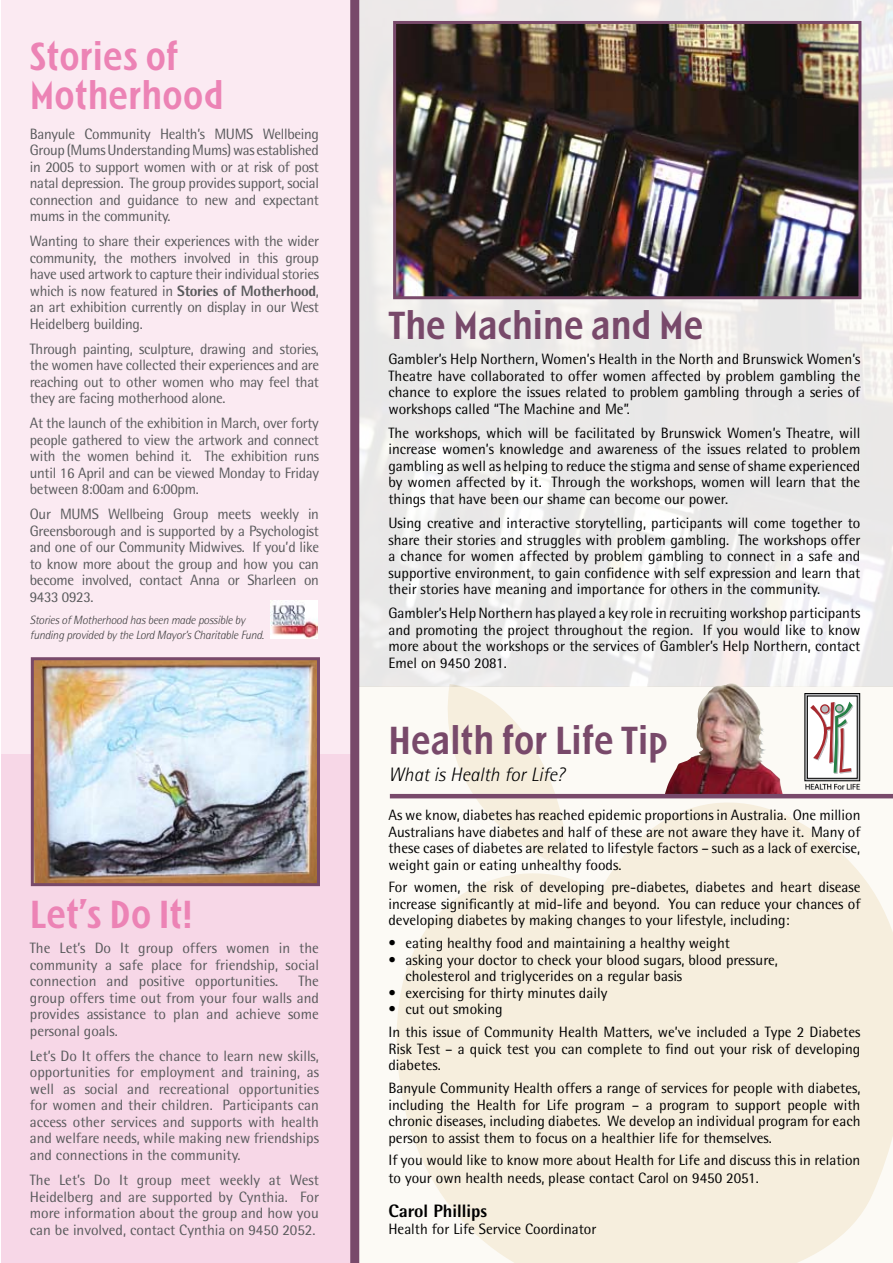
<style>
.page{position:relative;width:893px;height:1263px;background:#fff}
.page>*{position:absolute;margin:0;border:0;box-sizing:border-box;transform-origin:0 0}
.t1{font:500 37.5px "Linotype Spitz";color:#78496a}
.t2{font:500 37.5px/39px "Linotype Spitz";color:#ec83b5}
.t3{font:italic 300 19.5px "Rotis Semi Sans";color:#000}
.t4{font:800 18px "Rotis Semi Sans";color:#000}
.t5{font:15px/16.5px "Rotis Semi Sans";color:#000;text-align:justify}
.t6{font:15px/16.5px "Rotis Semi Sans";letter-spacing:-.02em;color:#58595b;text-align:justify}
.t7{font:italic 300 12px/15px "Rotis Semi Sans";letter-spacing:-.02em;color:#414142}
.s1{font-weight:800}
</style>
<div class="page">
<div style="left:1px;top:0;width:353px;height:868px;background:#fbeaf2"></div>
<div style="left:1px;top:754px;width:353px;height:509px;background:#f7d7e7"></div>
<img style="left:35px;top:661px;width:281px;height:221px">
<div style="left:31px;top:657px;width:289px;height:229px;border:3px solid #78496a"></div>
<div style="left:354px;top:687px;width:539px;height:576px;background:#fcfaf5"></div>
<svg style="left:448px;top:687px;width:94px;height:75px"></svg>
<svg style="left:389px;top:762px;width:504px;height:501px;fill:#f6eedd"></svg>
<img style="left:359px;top:0;width:534px;height:687px">
<div style="left:350px;top:0;width:9px;height:1263px;background:#78496a"></div>
<img style="left:397px;top:25px;width:460px;height:270px">
<div style="left:393px;top:21px;width:468px;height:278px;border:3px solid #78496a"></div>
<img style="left:665px;top:683px;width:118px;height:111px">
<hr style="left:390px;top:794px;width:503px;height:4px;background:#78496a">
<svg style="left:807px;top:695px;width:51px;height:84px"></svg>
<div style="left:805px;top:693px;width:55px;height:88px;border:1px solid #000"></div>
<div style="left:807px;top:696px;width:50px;height:82px;background:#fff;border:1px solid #000"></div>
<svg style="left:810px;top:701px;width:43px;height:73px"></svg>
<div style="left:821px;top:706px;width:7px;height:6px;background:#bcbdc0;border-radius:50%"></div>
<svg style="left:805px;top:784px;width:56px;height:6px"></svg>
<img style="left:270px;top:600px;width:48px;height:38px">
<h1 class="t2" style="left:30px;top:37px;width:195px">Stories of<br>Motherhood</h1>
<p class="t6" style="left:30px;top:125px;width:291px">Banyule Community Health’s MUMS Wellbeing Group (Mums Understanding Mums) was established in 2005 to support women with or at risk of post natal depression. The group provides support, social connection and guidance to new and expectant mums in the community.</p>
<p class="t6" style="left:30px;top:233px;width:291px">Wanting to share their experiences with the wider community, the mothers involved in this group have used artwork to capture their individual stories which is now featured in <span class="s1">Stories of Motherhood</span>, an art exhibition currently on display in our West Heidelberg building.</p>
<p class="t6" style="left:30px;top:340px;width:291px">Through painting, sculpture, drawing and stories, the women have collected their experiences and are reaching out to other women who may feel that they are facing motherhood alone.</p>
<p class="t6" style="left:30px;top:415px;width:291px">At the launch of the exhibition in March, over forty people gathered to view the artwork and connect with the women behind it. The exhibition runs until 16 April and can be viewed Monday to Friday between 8:00am and 6:00pm.</p>
<p class="t6" style="left:30px;top:506px;width:291px">Our MUMS Wellbeing Group meets weekly in Greensborough and is supported by a Psychologist and one of our Community Midwives. If you’d like to know more about the group and how you can become involved, contact Anna or Sharleen on 9433 0923.</p>
<p class="t7" style="left:30px;top:612px;width:236px">Stories of Motherhood has been made possible by funding provided by the Lord Mayor’s Charitable Fund.</p>
<h1 class="t2" style="left:30px;top:895px;width:164px">Let’s Do It!</h1>
<p class="t6" style="left:30px;top:940px;width:291px">The Let’s Do It group offers women in the community a safe place for friendship, social connection and positive opportunities.</p>
<p class="t6" style="left:30px;top:973px;width:291px;text-indent:268px">The group offers time out from your four walls and provides assistance to plan and achieve some personal goals.</p>
<p class="t6" style="left:30px;top:1047px;width:291px">Let’s Do It offers the chance to learn new skills, opportunities for employment and training, as well as social and recreational opportunities for women and their children. Participants can access other services and supports with health and welfare needs, while making new friendships and connections in the community.</p>
<p class="t6" style="left:30px;top:1171px;width:291px">The Let’s Do It group meet weekly at West Heidelberg and are supported by Cynthia. For more information about the group and how you can be involved, contact Cynthia on 9450 2052.</p>
<h1 class="t1" style="left:388px;top:303px;width:316px">The Machine and Me</h1>
<p class="t5" style="left:388px;top:351px;width:473px">Gambler’s Help Northern, Women’s Health in the North and Brunswick Women’s Theatre have collaborated to offer women affected by problem gambling the chance to explore the issues related to problem gambling through a series of workshops called “The Machine and Me”.</p>
<p class="t5" style="left:388px;top:424px;width:473px">The workshops, which will be facilitated by Brunswick Women’s Theatre, will increase women’s knowledge and awareness of the issues related to problem gambling as well as helping to reduce the stigma and sense of shame experienced by women affected by it. Through the workshops, women will learn that the things that have been our shame can become our power.</p>
<p class="t5" style="left:388px;top:515px;width:473px">Using creative and interactive storytelling, participants will come together to share their stories and struggles with problem gambling. The workshops offer a chance for women affected by problem gambling to connect in a safe and supportive environment, to gain confidence with self expression and learn that their stories have meaning and importance for others in the community.</p>
<p class="t5" style="left:388px;top:605px;width:474px">Gambler’s Help Northern has played a key role in recruiting workshop participants and promoting the project throughout the region. If you would like to know more about the workshops or the services of Gambler’s Help Northern, contact Emel on 9450 2081.</p>
<h1 class="t1" style="left:388px;top:718px;width:281px">Health for Life Tip</h1>
<h2 class="t3" style="left:388px;top:762px;width:178px">What is Health for Life?</h2>
<p class="t5" style="left:388px;top:807px;width:474px">As we know, diabetes has reached epidemic proportions in Australia. One million Australians have diabetes and half of these are not aware they have it. Many of these cases of diabetes are related to lifestyle factors – such as a lack of exercise, weight gain or eating unhealthy foods.</p>
<p class="t5" style="left:388px;top:879px;width:474px">For women, the risk of developing pre-diabetes, diabetes and heart disease increase significantly at mid-life and beyond. You can reduce your chances of developing diabetes by making changes to your lifestyle, including:</p>
<p class="t5" style="left:388px;top:935px;width:343px">• eating healthy food and maintaining a healthy weight</p>
<p class="t5" style="left:405px;top:951px;width:374px;text-indent:-17px">• asking your doctor to check your blood sugars, blood pressure, cholesterol and triglycerides on a regular basis</p>
<p class="t5" style="left:388px;top:984px;width:220px">• exercising for thirty minutes daily</p>
<p class="t5" style="left:388px;top:998px;width:473px;line-height:22.8px">• cut out smoking<br>In this issue of Community Health Matters, we’ve included a Type 2 Diabetes</p>
<p class="t5" style="left:388px;top:1040px;width:473px">Risk Test – a quick test you can complete to find out your risk of developing diabetes.</p>
<p class="t5" style="left:388px;top:1080px;width:474px">Banyule Community Health offers a range of services for people with diabetes, including the Health for Life program – a program to support people with chronic diseases, including diabetes. We develop an individual program for each person to assist them to focus on a healthier life for themselves.</p>
<p class="t5" style="left:388px;top:1152px;width:473px;line-height:17.2px">If you would like to know more about Health for Life and discuss this in relation to your own health needs, please contact Carol on 9450 2051.</p>
<p class="t4" style="left:388px;top:1199px;width:100px">Carol Phillips</p>
<p class="t5" style="left:388px;top:1220px;width:210px">Health for Life Service Coordinator</p>
</div>
